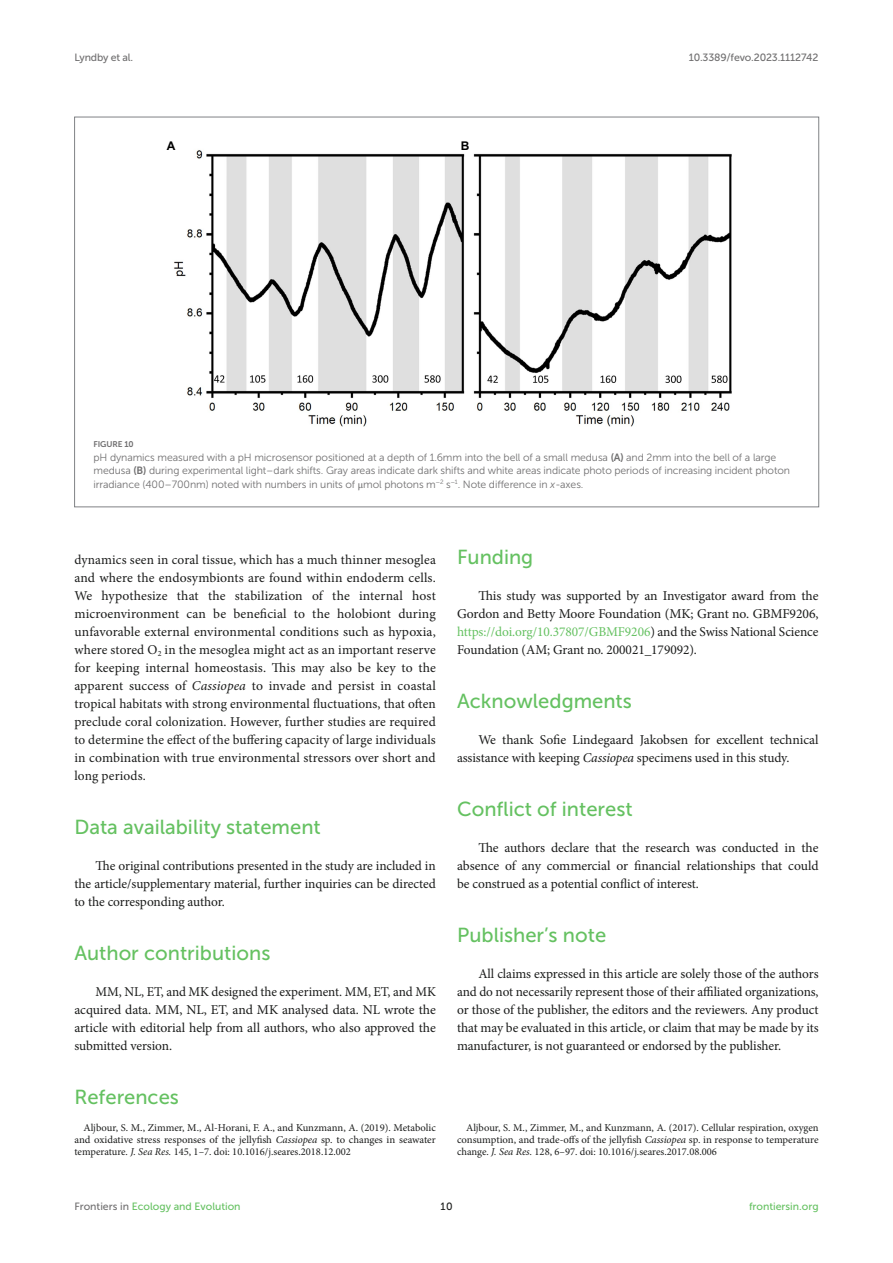
<style>
.page{position:relative;width:893px;height:1263px;background:#fff}
.page>*{position:absolute;margin:0;border:0;box-sizing:border-box;transform-origin:0 0}
.HEAD_1{font:20.25px "Museo Sans 500";color:#65c161}
.REF_HD{font:20.25px "Museo Sans 500";color:#65c161}
.TEXT_FLUSH{font:13.5px/18px "Minion Pro";letter-spacing:-.005em;color:#1b1c1b;text-align:justify}
.t1{font:700 12px "Arial";color:#000}
.REF{font:10.5px/12px "Minion Pro";color:#1b1c1b;text-align:justify}
.FIG_LEG{font:10.5px/13.5px "Museo Sans 300";letter-spacing:-.01em;color:#706f70}
.t2{font:10.5px "Museo Sans 500";color:#65c161}
.t3{font:10.5px "Museo Sans 500";letter-spacing:-.015em;color:#706f70}
.t4{font:10.5px "Museo Sans 500";color:#1b1c1b}
.FIG_HD{font:8.25px "Museo Sans 700";letter-spacing:-.01em;color:#706f70}
.s1{font-family:"Museo Sans 700"}
.s2{font-family:"STIX General"}
.s3{font-style:italic}
.s4{color:#65c161}
.s5{color:#706f70}
</style>
<div class="page">
<img style="left:174px;top:150px;width:558px;height:277px">
<p class="t3" style="left:74px;top:51px;width:60px">Lyndby et al.</p>
<p class="t3" style="left:689px;top:51px;width:131px">10.3389/fevo.2023.1112742</p>
<p class="t1" style="left:167px;top:138px;width:10px">A</p>
<p class="t1" style="left:461px;top:138px;width:10px">B</p>
<p class="FIG_HD" style="left:94px;top:440px;width:42px">FIGURE 10</p>
<p class="FIG_LEG" style="left:94px;top:451px;width:698px">pH dynamics measured with a pH microsensor positioned at a depth of 1.6 mm into the bell of a small medusa <span class="s1">(A)</span> and 2 mm into the bell of a large medusa <span class="s1">(B)</span> during experimental light–dark shifts. Gray areas indicate dark shifts and white areas indicate photo periods of increasing incident photon irradiance (400–700 nm) noted with numbers in units of <span class="s2">μ</span>mol photons m<sup>−</sup><sup>2</sup> s<sup>−</sup><sup>1</sup>. Note difference in <span class="s3">x</span>-axes.</p>
<p class="TEXT_FLUSH" style="left:74px;top:551px;width:363px">dynamics seen in coral tissue, which has a much thinner mesoglea and where the endosymbionts are found within endoderm cells.<br>We hypothesize that the stabilization of the internal host microenvironment can be beneficial to the holobiont during unfavorable external environmental conditions such as hypoxia, where stored O<sub>2</sub> in the mesoglea might act as an important reserve for keeping internal homeostasis. This may also be key to the apparent success of <span class="s3">Cassiopea</span> to invade and persist in coastal tropical habitats with strong environmental fluctuations, that often preclude coral colonization. However, further studies are required to determine the effect of the buffering capacity of large individuals in combination with true environmental stressors over short and long periods.</p>
<p class="HEAD_1" style="left:74px;top:816px;width:248px">Data availability statement</p>
<p class="TEXT_FLUSH" style="left:74px;top:857px;width:363px;text-indent:21px">The original contributions presented in the study are included in the article/supplementary material, further inquiries can be directed to the corresponding author.</p>
<p class="HEAD_1" style="left:74px;top:942px;width:197px">Author contributions</p>
<p class="TEXT_FLUSH" style="left:74px;top:983px;width:363px;text-indent:21px">MM, NL, ET, and MK designed the experiment. MM, ET, and MK acquired data. MM, NL, ET, and MK analysed data. NL wrote the article with editorial help from all authors, who also approved the submitted version.</p>
<p class="HEAD_1" style="left:457px;top:546px;width:78px">Funding</p>
<p class="TEXT_FLUSH" style="left:457px;top:587px;width:363px;text-indent:21px">This study was supported by an Investigator award from the Gordon and Betty Moore Foundation (MK; Grant no. GBMF9206, <span class="s4">https://doi.org/10.37807/GBMF9206</span>) and the Swiss National Science Foundation (AM; Grant no. 200021_179092).</p>
<p class="HEAD_1" style="left:457px;top:690px;width:176px">Acknowledgments</p>
<p class="TEXT_FLUSH" style="left:457px;top:731px;width:363px;text-indent:21px">We thank Sofie Lindegaard Jakobsen for excellent technical assistance with keeping <span class="s3">Cassiopea</span> specimens used in this study.</p>
<p class="HEAD_1" style="left:457px;top:798px;width:177px">Conflict of interest</p>
<p class="TEXT_FLUSH" style="left:457px;top:839px;width:363px;text-indent:21px">The authors declare that the research was conducted in the absence of any commercial or financial relationships that could be construed as a potential conflict of interest.</p>
<p class="HEAD_1" style="left:457px;top:924px;width:151px">Publisher’s note</p>
<p class="TEXT_FLUSH" style="left:457px;top:965px;width:363px;text-indent:21px">All claims expressed in this article are solely those of the authors and do not necessarily represent those of their affiliated organizations, or those of the publisher, the editors and the reviewers. Any product that may be evaluated in this article, or claim that may be made by its manufacturer, is not guaranteed or endorsed by the publisher.</p>
<p class="REF_HD" style="left:74px;top:1086px;width:106px">References</p>
<p class="REF" style="left:74px;top:1122px;width:363px;text-indent:9px">Aljbour, S. M., Zimmer, M., Al-Horani, F. A., and Kunzmann, A. (2019). Metabolic and oxidative stress responses of the jellyfish <span class="s3">Cassiopea</span> sp. to changes in seawater temperature. <span class="s3">J. Sea Res.</span> 145, 1–7. doi: 10.1016/j.seares.2018.12.002</p>
<p class="REF" style="left:457px;top:1122px;width:363px;text-indent:9px">Aljbour, S. M., Zimmer, M., and Kunzmann, A. (2017). Cellular respiration, oxygen consumption, and trade-offs of the jellyfish <span class="s3">Cassiopea</span> sp. in response to temperature change. <span class="s3">J. Sea Res.</span> 128, 6–97. doi: 10.1016/j.seares.2017.08.006</p>
<p class="t2" style="left:74px;top:1200px;width:168px"><span class="s5">Frontiers in</span> Ecology and Evolution</p>
<p class="t4" style="left:440px;top:1200px;width:14px">10</p>
<p class="t2" style="left:749px;top:1200px;width:71px">frontiersin.org</p>
</div>
